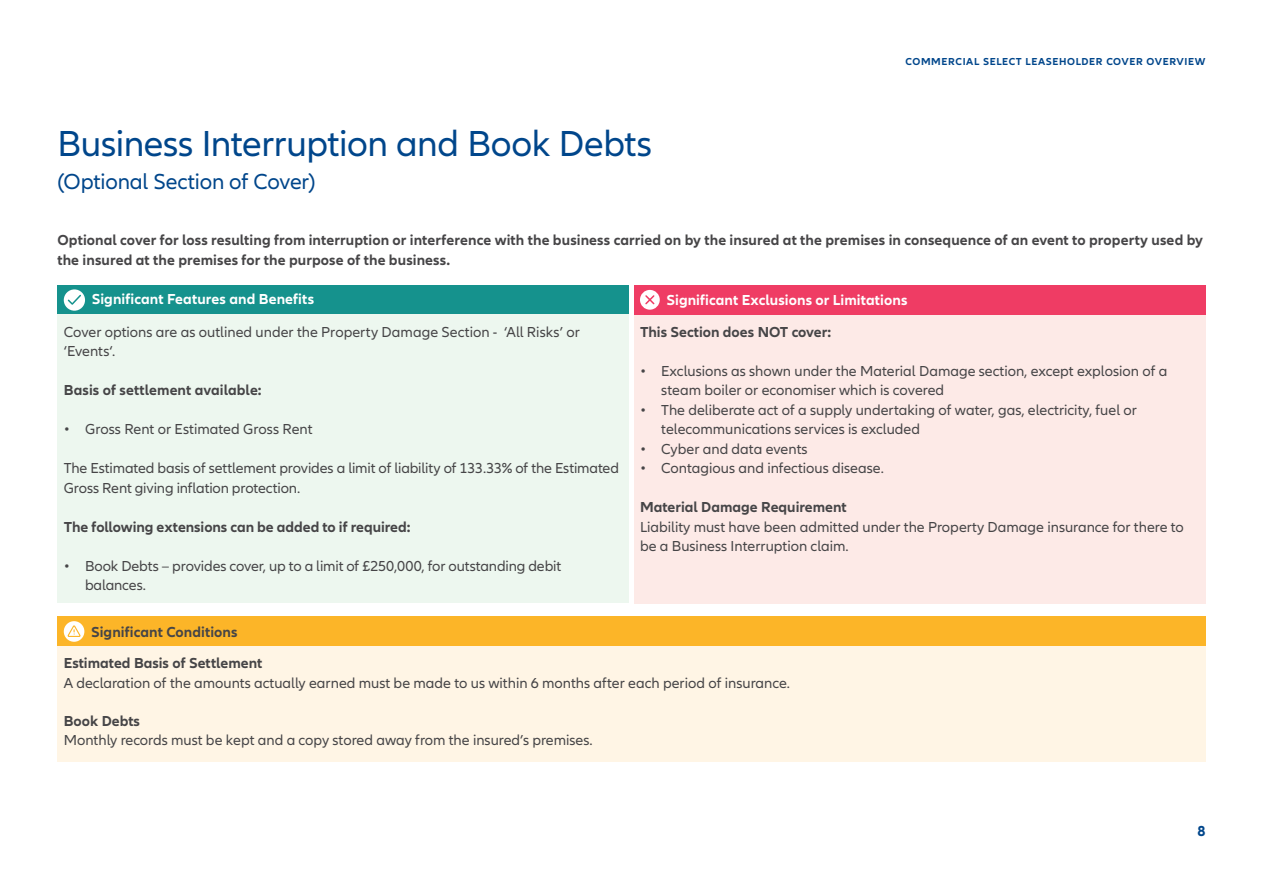
<style>
.page{position:relative;width:1263px;height:893px;background:#fff}
.page>*{position:absolute;margin:0;border:0;box-sizing:border-box;transform-origin:0 0}
.t1{font:37.5px "Allianz Neo";letter-spacing:-.01em;color:#00468b}
.t2{font:22.5px "Allianz Neo";letter-spacing:-.01em;color:#00468b}
.t3{font:15px/19.5px "Allianz Neo";color:#464547}
.t4{font:700 15px/19.5px "Allianz Neo";letter-spacing:.005em;color:#464547}
.t5{font:700 15px "Allianz Neo";letter-spacing:.005em;color:#fff}
.t6{font:700 15px "Allianz Neo";color:#00468b}
.t7{font:700 10.5px "Allianz Neo";letter-spacing:.06em;color:#00468b}
</style>
<div class="page">
<div style="left:634px;top:315px;width:571px;height:289px;background:#fdeae7"></div>
<div style="left:57px;top:285px;width:572px;height:30px;background:#15928d"></div>
<svg style="left:64px;top:289px;width:21px;height:22px"></svg>
<svg style="left:66px;top:293px;width:16px;height:13px"></svg>
<div style="left:634px;top:285px;width:571px;height:30px;background:#ef3c64"></div>
<div style="left:640px;top:290px;width:20px;height:20px;background:#fff;border-radius:50%"></div>
<svg style="left:645px;top:295px;width:10px;height:10px"></svg>
<div style="left:57px;top:315px;width:572px;height:288px;background:#edf7ef"></div>
<div style="left:57px;top:646px;width:1148px;height:116px;background:#fff5e5"></div>
<div style="left:57px;top:617px;width:1148px;height:29px;background:#fcb528"></div>
<div style="left:64px;top:621px;width:20px;height:21px;background:#fff;border-radius:50%"></div>
<svg style="left:67px;top:625px;width:14px;height:12px"></svg>
<h1 class="t1" style="left:57px;top:122px;width:596px">Business Interruption and Book Debts</h1>
<h2 class="t2" style="left:57px;top:169px;width:260px">(Optional Section of Cover)</h2>
<p class="t7" style="left:906px;top:56px;width:301px">COMMERCIAL SELECT LEASEHOLDER COVER OVERVIEW</p>
<p class="t4" style="left:57px;top:231px;width:1147px">Optional cover for loss resulting from interruption or interference with the business carried on by the insured at the premises in consequence of an event to property used by the insured at the premises for the purpose of the business.</p>
<p class="t5" style="left:92px;top:290px;width:224px">Significant Features and Benefits</p>
<p class="t5" style="left:666px;top:291px;width:242px">Significant Exclusions or Limitations</p>
<p class="t3" style="left:64px;top:322px;width:517px">Cover options are as outlined under the Property Damage Section - ‘All Risks’ or ‘Events‘.</p>
<p class="t4" style="left:64px;top:381px;width:199px">Basis of settlement available:</p>
<p class="t3" style="left:64px;top:420px;width:250px">• Gross Rent or Estimated Gross Rent</p>
<p class="t3" style="left:64px;top:459px;width:557px">The Estimated basis of settlement provides a limit of liability of 133.33% of the Estimated<br>Gross Rent giving inflation protection.</p>
<p class="t4" style="left:64px;top:517px;width:348px">The following extensions can be added to if required:</p>
<p class="t3" style="left:85px;top:556px;width:478px;text-indent:-21px">• Book Debts – provides cover, up to a limit of £250,000, for outstanding debit balances.</p>
<p class="t4" style="left:91px;top:623px;width:148px">Significant Conditions</p>
<p class="t4" style="left:640px;top:322px;width:193px">This Section does NOT cover:</p>
<p class="t3" style="left:661px;top:361px;width:508px;text-indent:-21px">• Exclusions as shown under the Material Damage section, except explosion of a steam boiler or economiser which is covered</p>
<p class="t3" style="left:661px;top:400px;width:477px;text-indent:-21px">• The deliberate act of a supply undertaking of water, gas, electricity, fuel or telecommunications services is excluded</p>
<p class="t3" style="left:640px;top:439px;width:169px">• Cyber and data events</p>
<p class="t3" style="left:640px;top:459px;width:245px">• Contagious and infectious disease.</p>
<p class="t4" style="left:640px;top:498px;width:208px">Material Damage Requirement</p>
<p class="t3" style="left:640px;top:517px;width:545px">Liability must have been admitted under the Property Damage insurance for there to be a Business Interruption claim.</p>
<p class="t4" style="left:64px;top:654px;width:200px">Estimated Basis of Settlement</p>
<p class="t3" style="left:64px;top:673px;width:728px">A declaration of the amounts actually earned must be made to us within 6 months after each period of insurance.</p>
<p class="t4" style="left:64px;top:711px;width:78px">Book Debts</p>
<p class="t3" style="left:64px;top:731px;width:530px">Monthly records must be kept and a copy stored away from the insured’s premises.</p>
<p class="t6" style="left:1197px;top:822px;width:10px">8</p>
</div>
